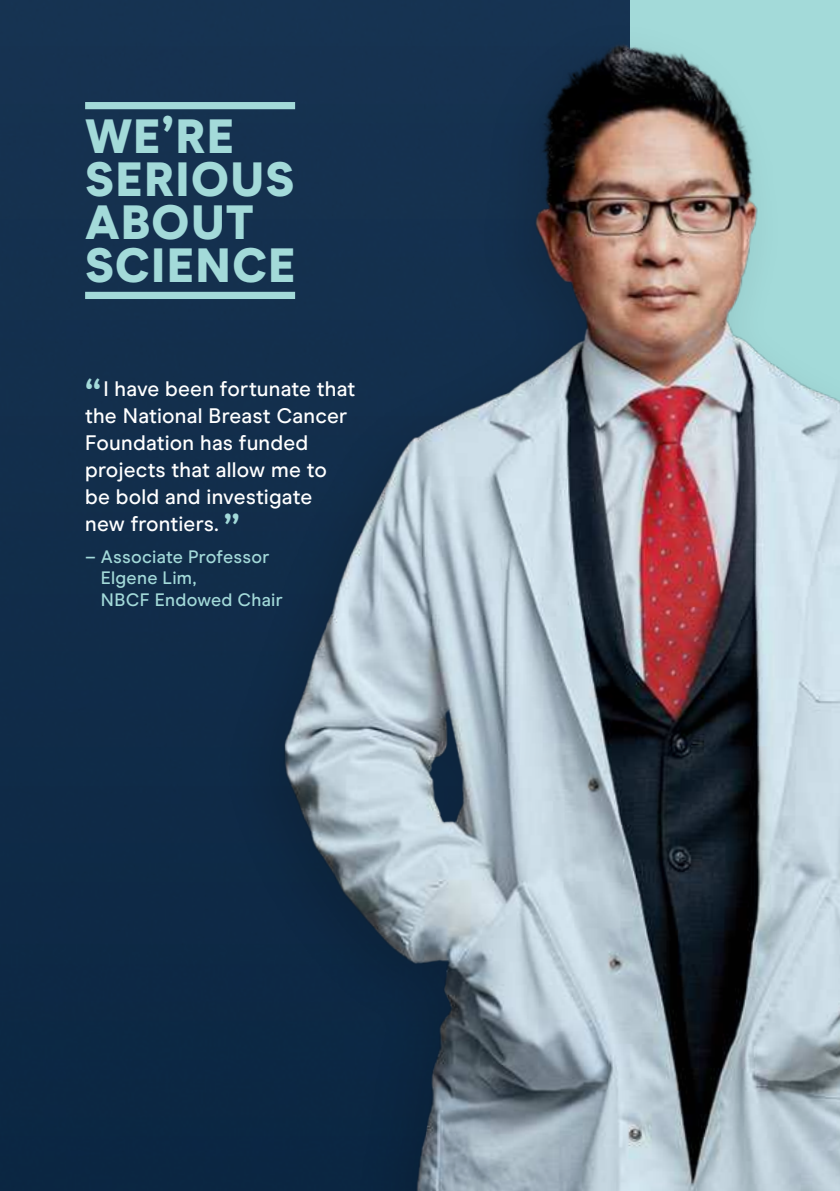
<style>
.page{position:relative;width:840px;height:1191px;background:#fff}
.page>*{position:absolute;margin:0;border:0;box-sizing:border-box;transform-origin:0 0}
.t1{font:900 48px/43.2px "Modern Era";letter-spacing:.02em;color:#a3dad9}
.t2{font:500 21px/27px "Modern Era";letter-spacing:.01em;color:#fff}
.t3{font:500 18px/21.6px "Modern Era";letter-spacing:.015em;color:#a3dad9}
.s1{font-size:42px;color:#a3dad9}
</style>
<div class="page">
<div style="left:0;top:0;width:629px;height:1191px;background:#112d4a"></div>
<div style="left:85px;top:102px;width:210px;height:7px;background:#a3dad9"></div>
<div style="left:85px;top:292px;width:210px;height:7px;background:#a3dad9"></div>
<div style="left:219px;top:15px;width:620px;height:1176px;background:#000;opacity:.15"></div>
<img style="left:279px;top:37px;width:560px;height:1154px">
<h1 class="t1" style="left:85px;top:117px;width:211px">WE’RE<br>SERIOUS<br>ABOUT<br>SCIENCE</h1>
<p class="t2" style="left:85px;top:377px;width:271px"><span class="s1">“</span>I have been fortunate that the National Breast Cancer<br>Foundation has funded projects that allow me to be bold and investigate new frontiers. <span class="s1">”</span></p>
<p class="t3" style="left:101px;top:547px;width:183px;text-indent:-16px">– Associate Professor<br>Elgene Lim,<br>NBCF Endowed Chair</p>
</div>
